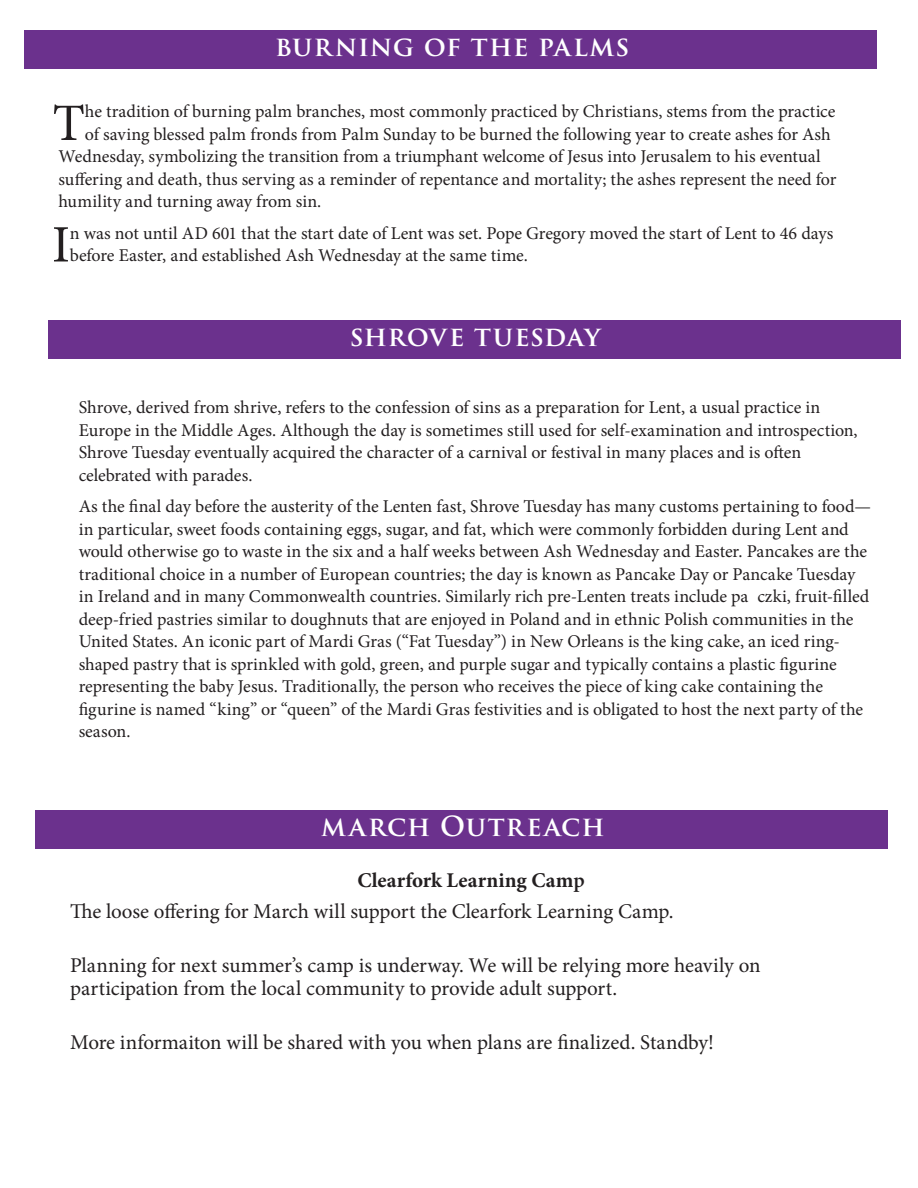
<style>
.page{position:relative;width:918px;height:1188px;background:#fff}
.page>*{position:absolute;margin:0;border:0;box-sizing:border-box;transform-origin:0 0}
.t1{font:52.65px "Minion Pro";color:#231f20}
.Header_Purple{font:600 27px "Trajan Pro 3";letter-spacing:.025em;color:#fff}
.Header_Purple-2{font:600 27px "Trajan Pro 3";letter-spacing:.045em;color:#fff}
.Articles{font:21px/22.5px "Minion Pro";color:#231f20}
.Articles-2{font:700 21px "Minion Pro";letter-spacing:.005em;color:#231f20}
.Articles-3{font:18px/22.5px "Minion Pro";letter-spacing:-.005em;color:#231f20}
.s1{font-weight:600}
</style>
<div class="page">
<div style="left:25px;top:30px;width:852px;height:39px;background:#6b318d"></div>
<div style="left:48px;top:320px;width:853px;height:39px;background:#6b318d"></div>
<div style="left:35px;top:810px;width:853px;height:39px;background:#6b318d"></div>
<p class="Header_Purple" style="left:275px;top:27px;width:356px">BURNING OF THE PALMS</p>
<p class="t1" style="left:53px;top:88px;width:34px">T</p>
<p class="Articles-3" style="left:85px;top:101px;width:752px">he tradition of burning palm branches, most commonly practiced by Christians, stems from the practice</p>
<p class="Articles-3" style="left:85px;top:123px;width:747px">of saving blessed palm fronds from Palm Sunday to be burned the following year to create ashes for Ash</p>
<p class="Articles-3" style="left:58px;top:146px;width:764px">Wednesday, symbolizing the transition from a triumphant welcome of Jesus into Jerusalem to his eventual</p>
<p class="Articles-3" style="left:58px;top:168px;width:780px">suffering and death, thus serving as a reminder of repentance and mortality; the ashes represent the need for</p>
<p class="Articles-3" style="left:58px;top:191px;width:264px">humility and turning away from sin.</p>
<p class="t1" style="left:52px;top:209px;width:19px">I</p>
<p class="Articles-3" style="left:70px;top:222px;width:765px">n was not until AD 601 that the start date of Lent was set. Pope Gregory moved the start of Lent to 46 days before Easter, and established Ash Wednesday at the same time.</p>
<p class="Header_Purple" style="left:350px;top:317px;width:252px">SHROVE TUESDAY</p>
<p class="Articles-3" style="left:79px;top:396px;width:781px">Shrove, derived from shrive, refers to the confession of sins as a preparation for Lent, a usual practice in Europe in the Middle Ages. Although the day is sometimes still used for self-examination and introspection, Shrove Tuesday eventually acquired the character of a carnival or festival in many places and is often celebrated with parades.</p>
<p class="Articles-3" style="left:79px;top:495px;width:794px">As the final day before the austerity of the Lenten fast, Shrove Tuesday has many customs pertaining to food— in particular, sweet foods containing eggs, sugar, and fat, which were commonly forbidden during Lent and would otherwise go to waste in the six and a half weeks between Ash Wednesday and Easter. Pancakes are the traditional choice in a number of European countries; the day is known as Pancake Day or Pancake Tuesday in Ireland and in many Commonwealth countries. Similarly rich pre-Lenten treats include pa̡czki, fruit-filled deep-fried pastries similar to doughnuts that are enjoyed in Poland and in ethnic Polish communities in the United States. An iconic part of Mardi Gras (“Fat Tuesday”) in New Orleans is the king cake, an iced ring&shy;shaped pastry that is sprinkled with gold, green, and purple sugar and typically contains a plastic figurine representing the baby Jesus. Traditionally, the person who receives the piece of king cake containing the figurine is named “king” or “queen” of the Mardi Gras festivities and is obligated to host the next party of the season.</p>
<p class="Header_Purple-2" style="left:321px;top:807px;width:285px">MARCH OUTREACH</p>
<p class="Articles-2" style="left:358px;top:865px;width:228px">Clearfork Learning Cam<span class="s1">p</span></p>
<p class="Articles" style="left:70px;top:900px;width:605px">The loose offering for March will support the Clearfork Learning Camp.</p>
<p class="Articles" style="left:70px;top:954px;width:692px">Planning for next summer’s camp is underway. We will be relying more heavily on participation from the local community to provide adult support.</p>
<p class="Articles" style="left:70px;top:1031px;width:645px">More informaiton will be shared with you when plans are finalized. Standby!</p>
</div>
